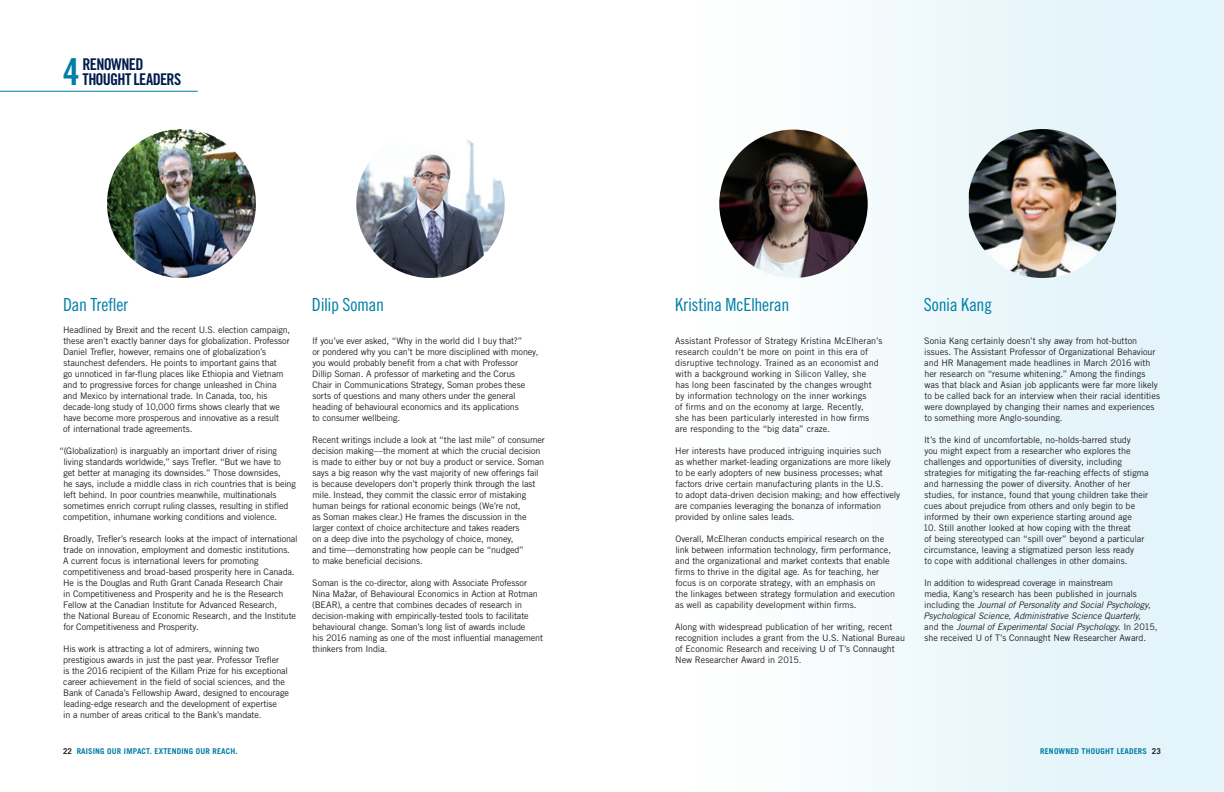
<style>
.page{position:relative;width:1224px;height:792px;background:#fff}
.page>*{position:absolute;margin:0;border:0;box-sizing:border-box;transform-origin:0 0}
.t1{font:37.2px "Trade Gothic LT Std Bd Cn 20";color:#007fa5}
.t2{font:18px "Trade Gothic LT Std Cn 18";letter-spacing:-.02em;color:#007fa5}
.t3{font:16.2px "Trade Gothic LT Std Bd Cn 20";letter-spacing:-.04em;color:#001d4e}
.t4{font:9px/11px "Trade Gothic LT Std";letter-spacing:-.01em;color:#231f20}
.t5{font:700 8px "Trade Gothic LT Std";letter-spacing:.02em;color:#007fa5}
.s1{font-style:italic}
.s2{color:#231f20}
</style>
<div class="page">
<img style="left:0;top:0;width:1224px;height:792px">
<img style="left:107px;top:129px;width:149px;height:149px;border-radius:74px">
<img style="left:356px;top:130px;width:149px;height:148px;border-radius:74px">
<img style="left:719px;top:130px;width:149px;height:148px;border-radius:74px">
<img style="left:969px;top:129px;width:147px;height:149px">
<hr style="left:0;top:91px;width:198px;height:1px;background:#007fa5">
<h3 class="t3" style="left:83px;top:55px;width:63px">RENOWNED</h3>
<h1 class="t1" style="left:63px;top:50px;width:18px">4</h1>
<h3 class="t3" style="left:83px;top:70px;width:100px">THOUGHT LEADERS</h3>
<h2 class="t2" style="left:63px;top:294px;width:67px">Dan Trefler</h2>
<h2 class="t2" style="left:312px;top:294px;width:74px">Dilip Soman</h2>
<h2 class="t2" style="left:675px;top:294px;width:116px">Kristina McElheran</h2>
<h2 class="t2" style="left:924px;top:294px;width:70px">Sonia Kang</h2>
<p class="t4" style="left:63px;top:324px;width:229px">Headlined by Brexit and the recent U.S. election campaign, these aren’t exactly banner days for globalization. Professor Daniel Trefler, however, remains one of globalization’s staunchest defenders. He points to important gains that<br>go unnoticed in far-flung places like Ethiopia and Vietnam and to progressive forces for change unleashed in China and Mexico by international trade. In Canada, too, his decade-long study of 10,000 firms shows clearly that we have become more prosperous and innovative as a result<br>of international trade agreements.</p>
<p class="t4" style="left:63px;top:445px;width:234px;text-indent:-4px">“(Globalization) is inarguably an important driver of rising living standards worldwide,” says Trefler. “But we have to<br>get better at managing its downsides.” Those downsides,<br>he says, include a middle class in rich countries that is being left behind. In poor countries meanwhile, multinationals sometimes enrich corrupt ruling classes, resulting in stifled competition, inhumane working conditions and violence.</p>
<p class="t4" style="left:63px;top:533px;width:236px">Broadly, Trefler’s research looks at the impact of international trade on innovation, employment and domestic institutions.<br>A current focus is international levers for promoting competitiveness and broad-based prosperity here in Canada.<br>He is the Douglas and Ruth Grant Canada Research Chair<br>in Competitiveness and Prosperity and he is the Research Fellow at the Canadian Institute for Advanced Research,<br>the National Bureau of Economic Research, and the Institute for Competitiveness and Prosperity.</p>
<p class="t4" style="left:63px;top:643px;width:227px">His work is attracting a lot of admirers, winning two prestigious awards in just the past year. Professor Trefler<br>is the 2016 recipient of the Killam Prize for his exceptional career achievement in the field of social sciences, and the Bank of Canada’s Fellowship Award, designed to encourage leading-edge research and the development of expertise<br>in a number of areas critical to the Bank’s mandate.</p>
<p class="t4" style="left:312px;top:335px;width:228px">If you’ve ever asked, “Why in the world did I buy that?”<br>or pondered why you can’t be more disciplined with money, you would probably benefit from a chat with Professor Dillip Soman. A professor of marketing and the Corus<br>Chair in Communications Strategy, Soman probes these sorts of questions and many others under the general heading of behavioural economics and its applications<br>to consumer wellbeing.</p>
<p class="t4" style="left:312px;top:434px;width:234px">Recent writings include a look at “the last mile” of consumer decision making—the moment at which the crucial decision is made to either buy or not buy a product or service. Soman says a big reason why the vast majority of new offerings fail is because developers don’t properly think through the last mile. Instead, they commit the classic error of mistaking human beings for rational economic beings (We’re not,<br>as Soman makes clear.) He frames the discussion in the larger context of choice architecture and takes readers<br>on a deep dive into the psychology of choice, money,<br>and time—demonstrating how people can be “nudged”<br>to make beneficial decisions.</p>
<p class="t4" style="left:312px;top:577px;width:233px">Soman is the co-director, along with Associate Professor Nina Mažar, of Behavioural Economics in Action at Rotman (BEAR), a centre that combines decades of research in decision-making with empirically-tested tools to facilitate behavioural change. Soman’s long list of awards include<br>his 2016 naming as one of the most influential management thinkers from India.</p>
<p class="t4" style="left:675px;top:335px;width:209px">Assistant Professor of Strategy Kristina McElheran’s research couldn’t be more on point in this era of disruptive technology. Trained as an economist and with a background working in Silicon Valley, she<br>has long been fascinated by the changes wrought by information technology on the inner workings<br>of firms and on the economy at large. Recently,<br>she has been particularly interested in how firms are responding to the “big data” craze.</p>
<p class="t4" style="left:675px;top:445px;width:227px">Her interests have produced intriguing inquiries such<br>as whether market-leading organizations are more likely to be early adopters of new business processes; what factors drive certain manufacturing plants in the U.S.<br>to adopt data-driven decision making; and how effectively are companies leveraging the bonanza of information provided by online sales leads.</p>
<p class="t4" style="left:675px;top:533px;width:221px">Overall, McElheran conducts empirical research on the link between information technology, firm performance, and the organizational and market contexts that enable firms to thrive in the digital age. As for teaching, her focus is on corporate strategy, with an emphasis on<br>the linkages between strategy formulation and execution as well as capability development within firms.</p>
<p class="t4" style="left:675px;top:621px;width:231px">Along with widespread publication of her writing, recent recognition includes a grant from the U.S. National Bureau of Economic Research and receiving U of T’s Connaught New Researcher Award in 2015.</p>
<p class="t4" style="left:924px;top:335px;width:237px">Sonia Kang certainly doesn’t shy away from hot-button issues. The Assistant Professor of Organizational Behaviour and HR Management made headlines in March 2016 with her research on “resume whitening.” Among the findings was that black and Asian job applicants were far more likely to be called back for an interview when their racial identities were downplayed by changing their names and experiences to something more Anglo-sounding.</p>
<p class="t4" style="left:924px;top:434px;width:226px">It’s the kind of uncomfortable, no-holds-barred study<br>you might expect from a researcher who explores the challenges and opportunities of diversity, including strategies for mitigating the far-reaching effects of stigma and harnessing the power of diversity. Another of her studies, for instance, found that young children take their cues about prejudice from others and only begin to be informed by their own experience starting around age</p>
<p class="t4" style="left:923px;top:522px;width:223px">10. Still another looked at how coping with the threat<br>of being stereotyped can “spill over” beyond a particular circumstance, leaving a stigmatized person less ready<br>to cope with additional challenges in other domains.</p>
<p class="t4" style="left:924px;top:577px;width:235px">In addition to widespread coverage in mainstream<br>media, Kang’s research has been published in journals including the <span class="s1">Journal of Personality and Social Psychology</span>, <span class="s1">Psychological Science, Administrative Science Quarterly, </span>and the <span class="s1">Journal of Experimental Social Psychology.</span> In 2015, she received U of T’s Connaught New Researcher Award.</p>
<p class="t5" style="left:63px;top:746px;width:176px"><span class="s2">22</span> RAISING OUR IMPACT. EXTENDING OUR REACH.</p>
<p class="t5" style="left:1040px;top:746px;width:122px">RENOWNED THOUGHT LEADERS <span class="s2">23</span></p>
</div>
